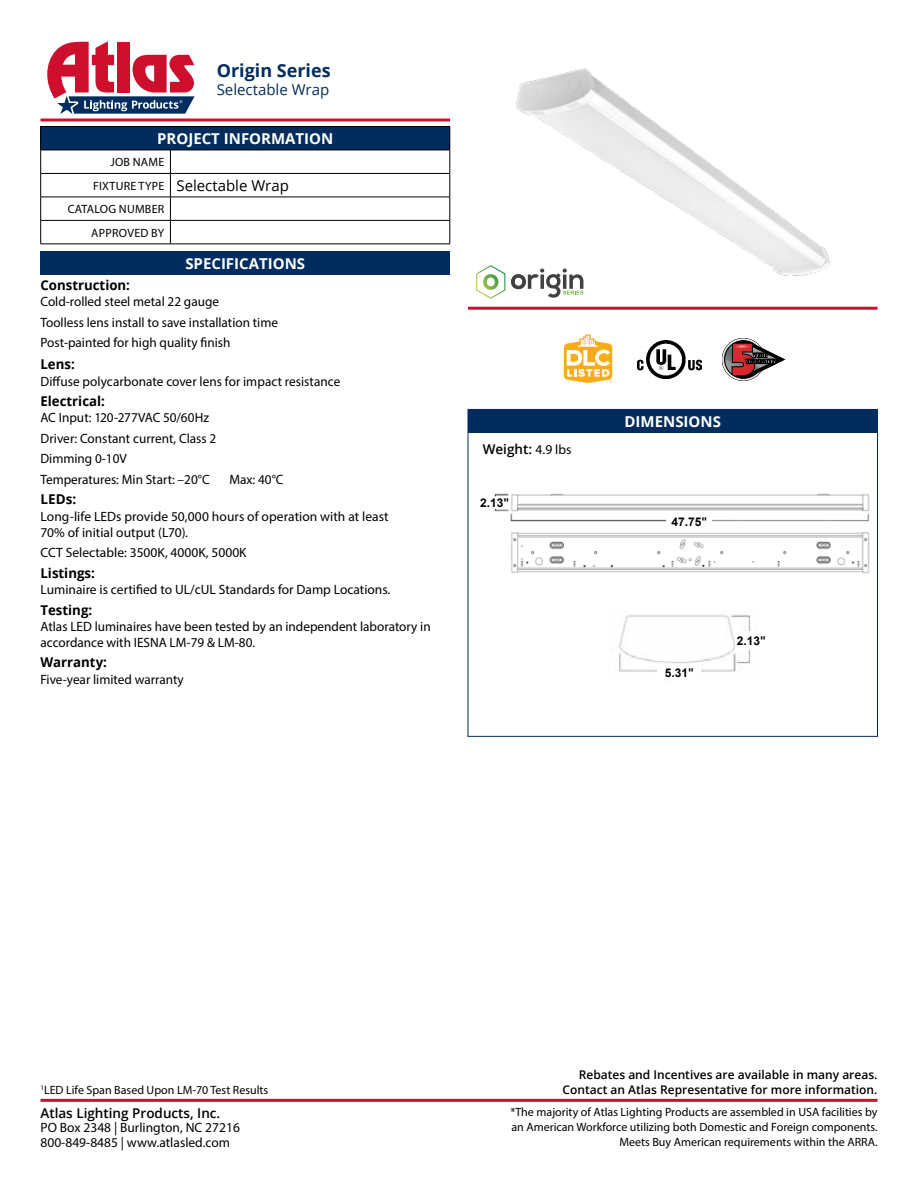
<style>
.page{position:relative;width:918px;height:1188px;background:#fff}
.page>*{position:absolute;margin:0;border:0;box-sizing:border-box;transform-origin:0 0}
.t1{font:700 18px "Open Sans";color:#002d5d}
.t2{font:700 15px "Open Sans";color:#fff}
.t3{font:15px "Open Sans";color:#000}
.t4{font:15px "Open Sans";color:#002d5d}
.t5{font:13.5px/20.5px "Myriad Pro";color:#000}
.t6{font:700 13.5px "Open Sans";color:#000}
.t7{font:600 13.5px "Open Sans";color:#000}
.t8{font:12px/15px "Myriad Pro";color:#000;text-align:right}
.t9{font:600 12px/15px "Open Sans";color:#000;text-align:right}
.t10{font:12px/23.4px "Myriad Pro";letter-spacing:.02em;color:#000;text-align:right}
.t11{font:700 12px "Arial";color:#000}
.s1{font-family:"Myriad Pro";font-size:12px}
.s2{font-family:"Myriad Pro";font-weight:400}
.s3{font-family:"Open Sans"}
</style>
<div class="page">
<div style="left:41px;top:126px;width:409px;height:24px;background:#002d5d"></div>
<hr style="left:40px;top:126px;width:130px;height:1px;background:#000">
<hr style="left:170px;top:126px;width:280px;height:1px;background:#000">
<hr style="left:40px;top:150px;width:130px;height:1px;background:#000">
<hr style="left:170px;top:150px;width:280px;height:1px;background:#000">
<hr style="left:40px;top:173px;width:130px;height:1px;background:#000">
<hr style="left:170px;top:173px;width:280px;height:1px;background:#000">
<hr style="left:40px;top:197px;width:130px;height:1px;background:#000">
<hr style="left:170px;top:197px;width:280px;height:1px;background:#000">
<hr style="left:40px;top:220px;width:130px;height:1px;background:#000">
<svg style="left:40px;top:127px;width:1px;height:117px"></svg>
<hr style="left:170px;top:220px;width:280px;height:1px;background:#000">
<svg style="left:170px;top:150px;width:1px;height:94px"></svg>
<svg style="left:450px;top:127px;width:1px;height:117px"></svg>
<hr style="left:40px;top:244px;width:130px;height:1px;background:#000">
<hr style="left:170px;top:244px;width:280px;height:1px;background:#000">
<div style="left:40px;top:251px;width:410px;height:24px;background:#002d5d"></div>
<hr style="left:40px;top:1099px;width:838px;height:3px;background:#ce0e2d">
<hr style="left:40px;top:118px;width:410px;height:3px;background:#ce0e2d">
<div style="left:468px;top:409px;width:410px;height:24px;background:#002d5d"></div>
<hr style="left:468px;top:307px;width:410px;height:3px;background:#ce0e2d">
<img style="left:516px;top:68px;width:314px;height:212px">
<svg style="left:476px;top:265px;width:29px;height:34px"></svg>
<svg style="left:511px;top:268px;width:72px;height:30px"></svg>
<img style="left:494px;top:493px;width:376px;height:81px">
<div style="left:667px;top:515px;width:45px;height:12px;background:#fff"></div>
<div style="left:480px;top:497px;width:29px;height:11px;background:#fff"></div>
<img style="left:618px;top:614px;width:133px;height:66px">
<div style="left:658px;top:665px;width:43px;height:14px;background:#fff"></div>
<div style="left:736px;top:631px;width:31px;height:19px;background:#fff"></div>
<svg style="left:47px;top:41px;width:148px;height:73px"></svg>
<img style="left:637px;top:340px;width:64px;height:39px">
<svg style="left:564px;top:335px;width:48px;height:48px"></svg>
<svg style="left:722px;top:338px;width:64px;height:43px"></svg>
<h1 class="t1" style="left:217px;top:57px;width:115px">Origin Series</h1>
<p class="t4" style="left:217px;top:79px;width:114px">Selectable Wrap</p>
<p class="t2" style="left:157px;top:128px;width:178px">PROJECT INFORMATION</p>
<p class="t8" style="left:110px;top:155px;width:55px">JOB NAME</p>
<p class="t3" style="left:93px;top:175px;width:197px"><span class="s1">FIXTURE TYPE</span> Selectable Wrap</p>
<p class="t10" style="left:68px;top:197px;width:98px">CATALOG NUMBER<br>APPROVED BY</p>
<p class="t2" style="left:185px;top:253px;width:121px">SPECIFICATIONS</p>
<p class="t6" style="left:40px;top:275px;width:91px">Construction:</p>
<p class="t5" style="left:40px;top:291px;width:239px">Cold-rolled steel metal 22 gauge<br>Toolless lens install to save installation time<br>Post-painted for high quality finish</p>
<p class="t6" style="left:41px;top:355px;width:36px">Lens:</p>
<p class="t5" style="left:40px;top:371px;width:301px">Diffuse polycarbonate cover lens for impact resistance</p>
<p class="t6" style="left:41px;top:392px;width:66px">Electrical:</p>
<p class="t5" style="left:40px;top:407px;width:177px">AC Input: 120-277VAC 50/60Hz<br>Driver: Constant current, Class 2<br>Dimming 0-10V<br>Temperatures: Min Start: –20°C</p>
<p class="t5" style="left:229px;top:469px;width:56px">Max: 40°C</p>
<p class="t6" style="left:40px;top:490px;width:37px">LEDs:</p>
<p class="t5" style="left:40px;top:508px;width:350px;line-height:16.2px">Long-life LEDs provide 50,000 hours of operation with at least<br>70% of initial output (L70).</p>
<p class="t5" style="left:40px;top:542px;width:208px">CCT Selectable: 3500K, 4000K, 5000K</p>
<p class="t6" style="left:40px;top:563px;width:56px">Listings:</p>
<p class="t5" style="left:40px;top:579px;width:351px">Luminaire is certified to UL/cUL Standards for Damp Locations.</p>
<p class="t6" style="left:40px;top:600px;width:53px">Testing:</p>
<p class="t5" style="left:40px;top:618px;width:392px;line-height:16.2px">Atlas LED luminaires have been tested by an independent laboratory in accordance with IESNA LM-79 &amp; LM-80.</p>
<p class="t6" style="left:40px;top:653px;width:68px">Warranty:</p>
<p class="t5" style="left:40px;top:669px;width:145px">Five-year limited warranty</p>
<p class="t7" style="left:483px;top:440px;width:90px">Weight: <span class="s2">4.9 lbs</span></p>
<p class="t11" style="left:480px;top:495px;width:31px">2.13<span class="s3">″</span></p>
<p class="t2" style="left:625px;top:411px;width:98px">DIMENSIONS</p>
<p class="t11" style="left:672px;top:513px;width:37px">47.75<span class="s3">″</span></p>
<p class="t11" style="left:665px;top:664px;width:31px">5.31<span class="s3">″</span></p>
<p class="t11" style="left:737px;top:633px;width:31px">2.13<span class="s3">″</span></p>
<p class="t8" style="left:40px;top:1082px;width:229px"><sup>1</sup>LED Life Span Based Upon LM-70 Test Results</p>
<p class="t7" style="left:40px;top:1103px;width:181px">Atlas Lighting Products, Inc.</p>
<p class="t5" style="left:40px;top:1120px;width:201px;line-height:15px">PO Box 2348 | Burlington, NC 27216<br>800-849-8485 | www.atlasled.com</p>
<p class="t9" style="left:563px;top:1067px;width:316px">Rebates and Incentives are available in many areas.<br>Contact an Atlas Representative for more information.</p>
<p class="t8" style="left:510px;top:1105px;width:369px">*The majority of Atlas Lighting Products are assembled in USA facilities by an American Workforce utilizing both Domestic and Foreign components.<br>Meets Buy American requirements within the ARRA.</p>
</div>
